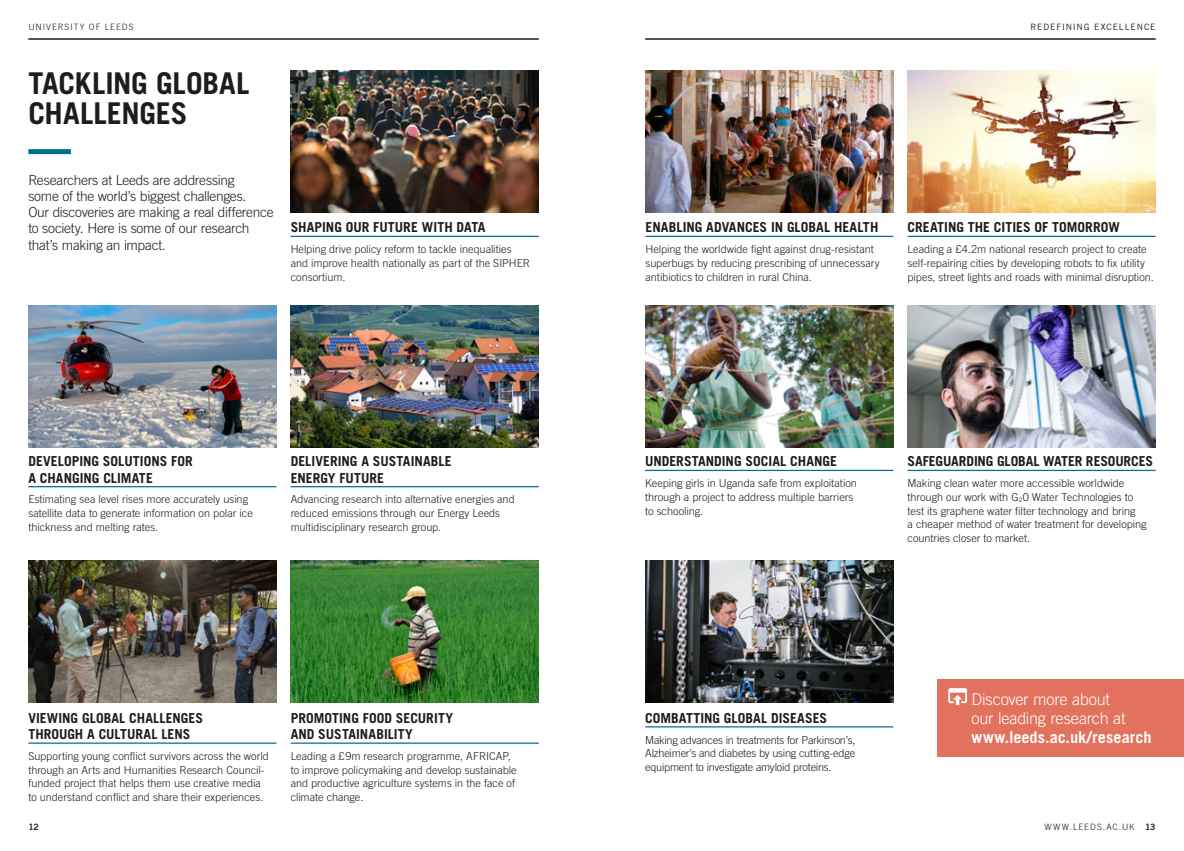
<style>
.page{position:relative;width:1184px;height:851px;background:#fff}
.page>*{position:absolute;margin:0;border:0;box-sizing:border-box;transform-origin:0 0}
.Heading1{font:700 30px/30px "Trade Gothic";letter-spacing:-.005em;color:#1d1d1b}
.Pull_out_and_CTA{font:300 16.25px/18.8px "Trade Gothic";letter-spacing:-.015em;color:#fff}
.Events_Heading{font:700 13.75px/16.2px "Trade Gothic";color:#1d1d1b}
.Intro_copy__large{font:300 13.75px/16.2px "Trade Gothic";letter-spacing:-.02em;color:#1d1d1b}
.Body_Copy{font:300 11px/13.8px "Trade Gothic";color:#1d1d1b}
.Running_Head__recto{font:8.75px "Trade Gothic";letter-spacing:.1em;color:#1d1d1b}
.Running_Footer___Rec{font:300 8.75px "Trade Gothic";letter-spacing:.115em;color:#1d1d1b}
.Running_Head___Verso{font:300 8.75px "Trade Gothic";letter-spacing:.11em;color:#1d1d1b}
.Running_Footer___Ver{font:8.75px "Trade Gothic Bold Two";color:#1d1d1b}
.s1{font-weight:700}
.s2{font-family:"Trade Gothic Bold Two";font-weight:400}
</style>
<div class="page">
<div style="left:28px;top:149px;width:43px;height:5px;background:#00708f"></div>
<img style="left:291px;top:71px;width:248px;height:142px">
<hr style="left:291px;top:236px;width:248px;height:1px;background:#00708f">
<img style="left:291px;top:305px;width:248px;height:142px">
<hr style="left:291px;top:486px;width:248px;height:1px;background:#00708f">
<img style="left:28px;top:561px;width:248px;height:141px">
<hr style="left:28px;top:742px;width:248px;height:1px;background:#00708f">
<img style="left:291px;top:561px;width:248px;height:141px">
<hr style="left:291px;top:742px;width:248px;height:1px;background:#00708f">
<img style="left:645px;top:561px;width:248px;height:141px">
<hr style="left:645px;top:726px;width:248px;height:1px;background:#00708f">
<img style="left:28px;top:305px;width:248px;height:142px">
<hr style="left:28px;top:486px;width:248px;height:1px;background:#00708f">
<img style="left:645px;top:305px;width:248px;height:142px">
<hr style="left:645px;top:469px;width:248px;height:2px;background:#00708f">
<img style="left:645px;top:71px;width:248px;height:142px">
<hr style="left:645px;top:236px;width:248px;height:1px;background:#00708f">
<img style="left:907px;top:71px;width:248px;height:142px">
<hr style="left:907px;top:236px;width:248px;height:1px;background:#00708f">
<img style="left:907px;top:305px;width:248px;height:142px">
<hr style="left:907px;top:469px;width:248px;height:2px;background:#00708f">
<div style="left:937px;top:679px;width:246px;height:77px;background:#e2715e"></div>
<svg style="left:948px;top:688px;width:19px;height:17px"></svg>
<hr style="left:28px;top:39px;width:511px;height:1px;background:#1d1d1b">
<hr style="left:645px;top:39px;width:510px;height:1px;background:#1d1d1b">
<p class="Running_Head___Verso" style="left:28px;top:22px;width:107px">UNIVERSITY OF LEEDS</p>
<p class="Running_Head__recto" style="left:1030px;top:21px;width:127px">REDEFINING EXCELLENCE</p>
<h1 class="Heading1" style="left:28px;top:68px;width:222px">TACKLING GLOBAL<br>CHALLENGES</h1>
<p class="Intro_copy__large" style="left:28px;top:171px;width:247px">Researchers at Leeds are addressing<br>some of the world’s biggest challenges.<br>Our discoveries are making a real difference to society. Here is some of our research that’s making an impact.</p>
<h2 class="Events_Heading" style="left:291px;top:219px;width:196px">SHAPING OUR FUTURE WITH DATA</h2>
<p class="Body_Copy" style="left:291px;top:242px;width:241px">Helping drive policy reform to tackle inequalities and improve health nationally as part of the SIPHER consortium.</p>
<h2 class="Events_Heading" style="left:28px;top:453px;width:166px">DEVELOPING SOLUTIONS FOR<br>A CHANGING CLIMATE</h2>
<p class="Body_Copy" style="left:28px;top:492px;width:226px">Estimating sea level rises more accurately using satellite data to generate information on polar ice thickness and melting rates.</p>
<h2 class="Events_Heading" style="left:291px;top:453px;width:162px">DELIVERING A SUSTAINABLE<br>ENERGY FUTURE</h2>
<p class="Body_Copy" style="left:291px;top:492px;width:226px">Advancing research into alternative energies and reduced emissions through our Energy Leeds multidisciplinary research group.</p>
<h2 class="Events_Heading" style="left:28px;top:709px;width:176px">VIEWING GLOBAL CHALLENGES<br>THROUGH A CULTURAL LENS</h2>
<p class="Body_Copy" style="left:28px;top:748px;width:242px">Supporting young conflict survivors across the world through an Arts and Humanities Research Council&shy;funded project that helps them use creative media to understand conflict and share their experiences.</p>
<h2 class="Events_Heading" style="left:291px;top:709px;width:164px">PROMOTING FOOD SECURITY<br>AND SUSTAINABILITY</h2>
<p class="Body_Copy" style="left:291px;top:748px;width:227px">Leading a £9m research programme, AFRICAP, to improve policymaking and develop sustainable and productive agriculture systems in the face of climate change.</p>
<h2 class="Events_Heading" style="left:645px;top:219px;width:234px">ENABLING ADVANCES IN GLOBAL HEALTH</h2>
<p class="Body_Copy" style="left:645px;top:242px;width:235px">Helping the worldwide fight against drug-resistant superbugs by reducing prescribing of unnecessary antibiotics to children in rural China.</p>
<h2 class="Events_Heading" style="left:907px;top:219px;width:214px">CREATING THE CITIES OF TOMORROW</h2>
<p class="Body_Copy" style="left:907px;top:242px;width:248px">Leading a £4.2m national research project to create self-repairing cities by developing robots to fix utility pipes, street lights and roads with minimal disruption.</p>
<h2 class="Events_Heading" style="left:645px;top:453px;width:193px">UNDERSTANDING SOCIAL CHANGE</h2>
<p class="Body_Copy" style="left:645px;top:476px;width:213px">Keeping girls in Uganda safe from exploitation through a project to address multiple barriers to schooling.</p>
<h2 class="Events_Heading" style="left:907px;top:453px;width:247px">SAFEGUARDING GLOBAL WATER RESOURCES</h2>
<p class="Body_Copy" style="left:907px;top:476px;width:241px">Making clean water more accessible worldwide through our work with G<sub>2</sub>0 Water Technologies to test its graphene water filter technology and bring<br>a cheaper method of water treatment for developing countries closer to market.</p>
<h2 class="Events_Heading" style="left:645px;top:709px;width:184px">COMBATTING GLOBAL DISEASES</h2>
<p class="Body_Copy" style="left:645px;top:732px;width:212px;text-align:justify">Making advances in treatments for Parkinson’s, Alzheimer’s and diabetes by using cutting-edge equipment to investigate amyloid proteins.</p>
<p class="Pull_out_and_CTA" style="left:971px;top:689px;width:181px">Discover more about<br>our leading research at <span class="s1">www.leeds.ac.uk/research</span></p>
<p class="Running_Footer___Ver" style="left:28px;top:821px;width:12px">12</p>
<p class="Running_Footer___Rec" style="left:1044px;top:821px;width:112px">WWW.LEEDS.AC.UK <span class="s2">13</span></p>
</div>
